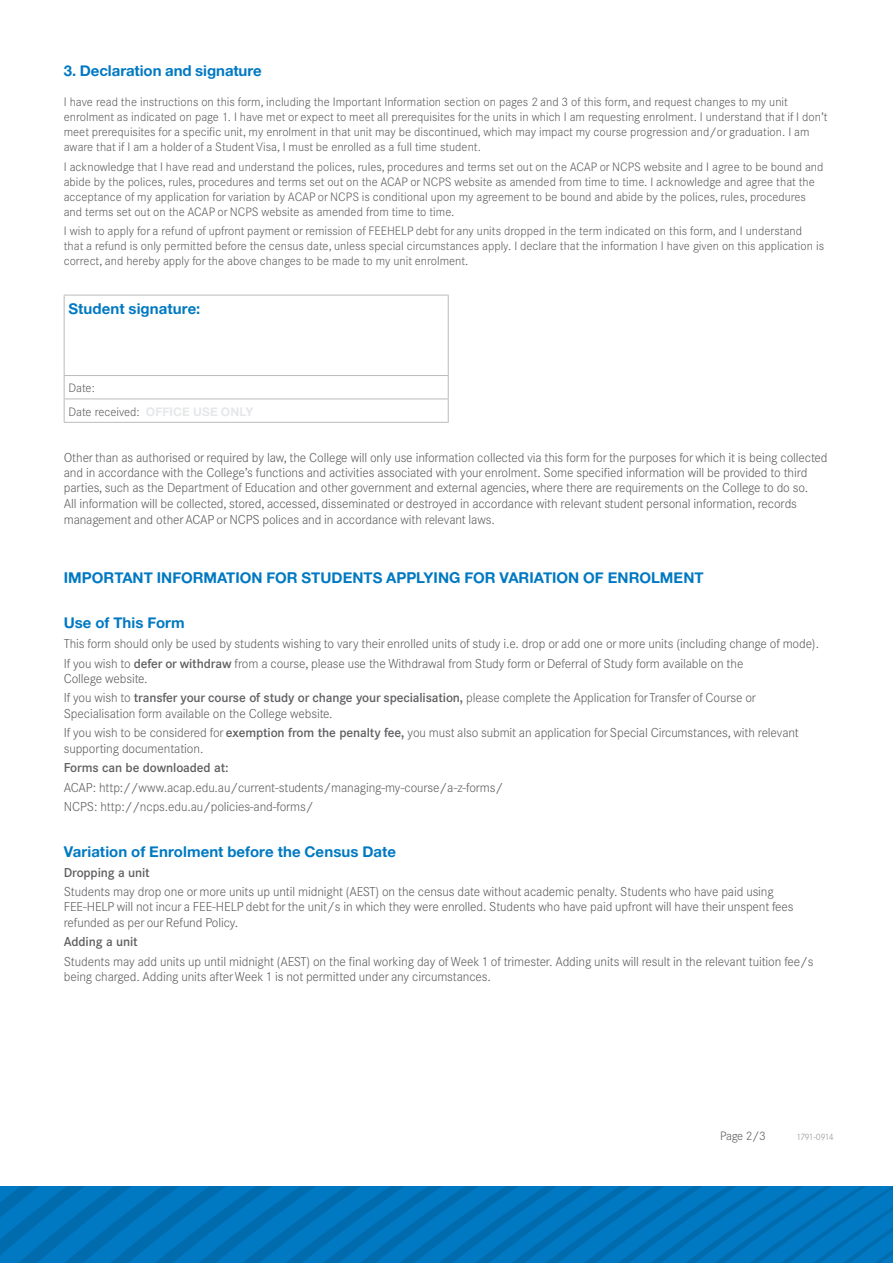
<style>
.page{position:relative;width:893px;height:1263px;background:#fff}
.page>*{position:absolute;margin:0;border:0;box-sizing:border-box;transform-origin:0 0}
.t1{font:15px "Alte Haas Grotesk Bold";color:#0079c2}
.t2{font:300 12.75px/15.3px "Corporate SBQ";letter-spacing:-.01em;color:#5f5f62}
.t3{font:500 12.75px "Corporate SBQ";letter-spacing:-.01em;color:#5f5f62}
.t4{font:300 12px/15px "Corporate SBQ";color:#5f5f62}
.t5{font:300 9px "Corporate SBQ";letter-spacing:-.09em;color:#939598}
.s1{font-family:"Alte Haas Grotesk Bold";font-weight:400;color:#e6e7e9}
.s2{font-weight:500}
</style>
<div class="page">
<svg style="left:0;top:1186px;width:893px;height:77px;fill:#0079c2"></svg>
<hr style="left:64px;top:295px;width:385px;height:1px;background:#babbbe">
<hr style="left:64px;top:295px;width:1px;height:80px;background:#babbbe">
<hr style="left:448px;top:295px;width:1px;height:80px;background:#babbbe">
<hr style="left:64px;top:399px;width:385px;height:1px;background:#babbbe">
<svg style="left:64px;top:376px;width:1px;height:46px"></svg>
<svg style="left:448px;top:376px;width:1px;height:46px"></svg>
<hr style="left:64px;top:422px;width:385px;height:1px;background:#babbbe">
<hr style="left:64px;top:375px;width:385px;height:1px;background:#babbbe">
<p class="t1" style="left:64px;top:62px;width:200px">3. Declaration and signature</p>
<p class="t4" style="left:64px;top:95px;width:765px">I have read the instructions on this form, including the Important Information section on pages 2 and 3 of this form, and request changes to my unit enrolment as indicated on page 1. I have met or expect to meet all prerequisites for the units in which I am requesting enrolment. I understand that if I don’t meet prerequisites for a specific unit, my enrolment in that unit may be discontinued, which may impact my course progression and/or graduation. I am aware that if I am a holder of a Student Visa, I must be enrolled as a full time student.</p>
<p class="t4" style="left:64px;top:159px;width:761px">I acknowledge that I have read and understand the polices, rules, procedures and terms set out on the ACAP or NCPS website and I agree to be bound and abide by the polices, rules, procedures and terms set out on the ACAP or NCPS website as amended from time to time. I acknowledge and agree that the acceptance of my application for variation by ACAP or NCPS is conditional upon my agreement to be bound and abide by the polices, rules, procedures and terms set out on the ACAP or NCPS website as amended from time to time.</p>
<p class="t4" style="left:64px;top:223px;width:762px">I wish to apply for a refund of upfront payment or remission of FEEHELP debt for any units dropped in the term indicated on this form, and I understand that a refund is only permitted before the census date, unless special circumstances apply. I declare that the information I have given on this application is correct, and hereby apply for the above changes to be made to my unit enrolment.</p>
<p class="t1" style="left:68px;top:299px;width:133px">Student signature:</p>
<p class="t4" style="left:68px;top:375px;width:187px;line-height:24.8px">Date:<br>Date received: <span class="s1">OFFICE USE ONLY</span></p>
<p class="t2" style="left:64px;top:450px;width:765px">Other than as authorised or required by law, the College will only use information collected via this form for the purposes for which it is being collected and in accordance with the College’s functions and activities associated with your enrolment. Some specified information will be provided to third parties, such as the Department of Education and other government and external agencies, where there are requirements on the College to do so.<br>All information will be collected, stored, accessed, disseminated or destroyed in accordance with relevant student personal information, records</p>
<p class="t2" style="left:64px;top:512px;width:432px">management and other ACAP or NCPS polices and in accordance with relevant laws.</p>
<p class="t1" style="left:64px;top:568px;width:641px">IMPORTANT INFORMATION FOR STUDENTS APPLYING FOR VARIATION OF ENROLMENT</p>
<p class="t1" style="left:64px;top:614px;width:123px">Use of This Form</p>
<p class="t2" style="left:64px;top:634px;width:757px;line-height:19.5px">This form should only be used by students wishing to vary their enrolled units of study i.e. drop or add one or more units (including change of mode).<br>If you wish to <span class="s2">defer or withdraw</span> from a course, please use the Withdrawal from Study form or Deferral of Study form available on the</p>
<p class="t2" style="left:64px;top:669px;width:694px;line-height:19.5px">College website.<br>If you wish to <span class="s2">transfer your course of study or change your specialisation,</span> please complete the Application for Transfer of Course or</p>
<p class="t2" style="left:64px;top:704px;width:737px;line-height:19.5px">Specialisation form available on the College website.<br>If you wish to be considered for <span class="s2">exemption from the penalty fee,</span> you must also submit an application for Special Circumstances, with relevant</p>
<p class="t2" style="left:64px;top:741px;width:141px">supporting documentation.</p>
<p class="t3" style="left:64px;top:760px;width:166px">Forms can be downloaded at:</p>
<p class="t2" style="left:64px;top:778px;width:441px;line-height:19.5px">ACAP: http://www.acap.edu.au/current-students/managing-my-course/a-z-forms/<br>NCPS: http://ncps.edu.au/policies-and-forms/</p>
<p class="t1" style="left:64px;top:842px;width:334px">Variation of Enrolment before the Census Date</p>
<p class="t3" style="left:64px;top:864px;width:88px">Dropping a unit</p>
<p class="t2" style="left:64px;top:884px;width:731px">Students may drop one or more units up until midnight (AEST) on the census date without academic penalty. Students who have paid using<br>FEE-HELP will not incur a FEE-HELP debt for the unit/s in which they were enrolled. Students who have paid upfront will have their unspent fees refunded as per our Refund Policy.</p>
<p class="t3" style="left:64px;top:934px;width:76px">Adding a unit</p>
<p class="t2" style="left:64px;top:954px;width:751px">Students may add units up until midnight (AEST) on the final working day of Week 1 of trimester. Adding units will result in the relevant tuition fee/s being charged. Adding units after Week 1 is not permitted under any circumstances.</p>
<p class="t4" style="left:720px;top:1128px;width:47px">Page 2/3</p>
<p class="t5" style="left:797px;top:1132px;width:39px">1791-0914</p>
</div>
